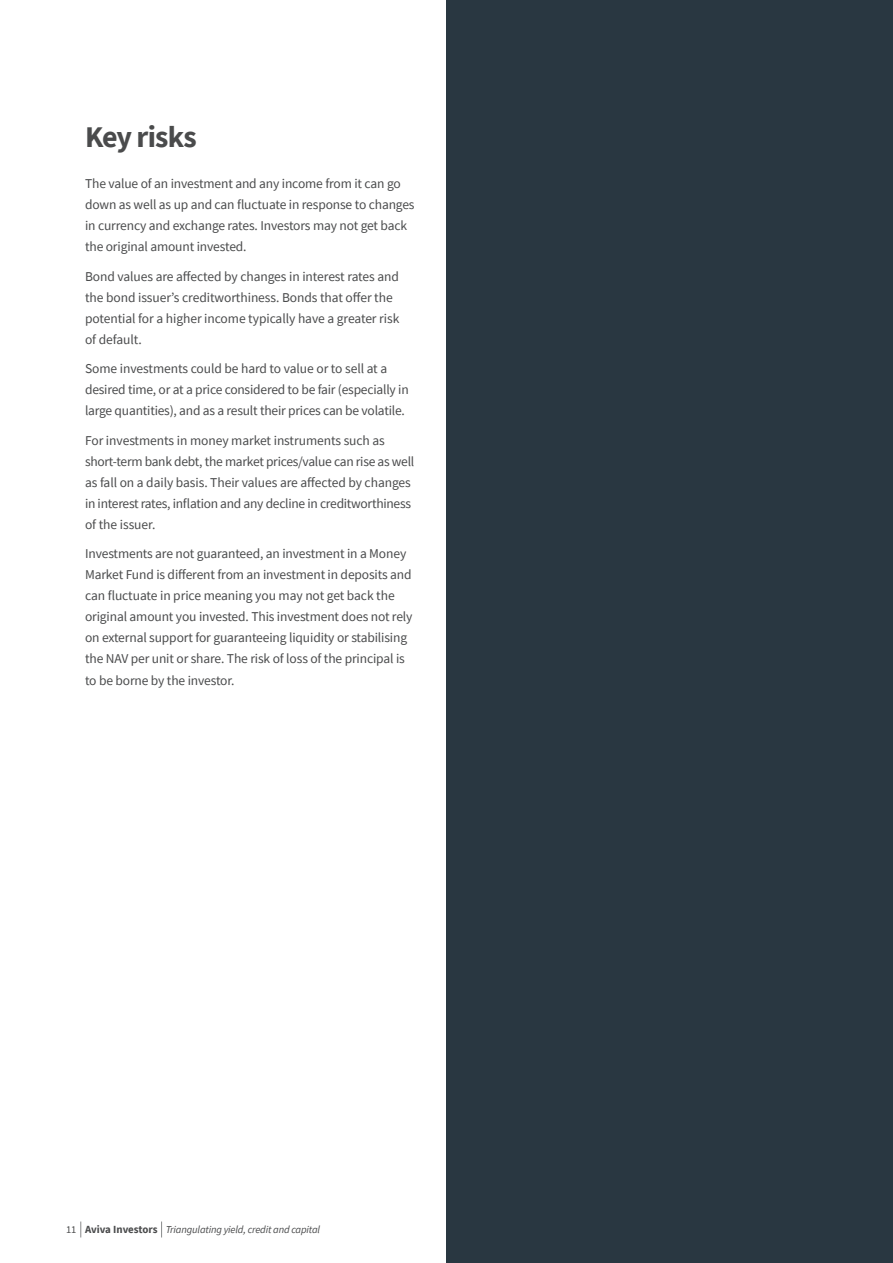
<style>
.page{position:relative;width:893px;height:1263px;background:#fff}
.page>*{position:absolute;margin:0;border:0;box-sizing:border-box;transform-origin:0 0}
.t1{font:700 30px "Source Sans Pro";letter-spacing:-.025em;color:#4a4b4c}
.t2{font:13.5px/21px "Source Sans Pro";letter-spacing:-.01em;color:#4a4b4c}
.t3{font:italic 10.5px "Source Sans Pro";letter-spacing:-.015em;color:#4a4b4c}
.s1{font-style:normal}
.s2{font-weight:700;font-style:normal;font-size:10.8px}
</style>
<div class="page">
<svg style="left:80px;top:1221px;width:1px;height:16px"></svg>
<svg style="left:161px;top:1221px;width:1px;height:16px"></svg>
<div style="left:446px;top:0;width:447px;height:1263px;background:#293741"></div>
<h1 class="t1" style="left:85px;top:117px;width:113px">Key risks</h1>
<p class="t2" style="left:85px;top:173px;width:331px">The value of an investment and any income from it can go down as well as up and can fluctuate in response to changes in currency and exchange rates. Investors may not get back the original amount invested.</p>
<p class="t2" style="left:85px;top:266px;width:316px">Bond values are affected by changes in interest rates and the bond issuer’s creditworthiness. Bonds that offer the potential for a higher income typically have a greater risk of default.</p>
<p class="t2" style="left:85px;top:358px;width:325px">Some investments could be hard to value or to sell at a desired time, or at a price considered to be fair (especially in large quantities), and as a result their prices can be volatile.</p>
<p class="t2" style="left:85px;top:430px;width:331px">For investments in money market instruments such as short-term bank debt, the market prices/value can rise as well as fall on a daily basis. Their values are affected by changes in interest rates, inflation and any decline in creditworthiness of the issuer.</p>
<p class="t2" style="left:85px;top:543px;width:329px">Investments are not guaranteed, an investment in a Money Market Fund is different from an investment in deposits and can fluctuate in price meaning you may not get back the original amount you invested. This investment does not rely on external support for guaranteeing liquidity or stabilising the NAV per unit or share. The risk of loss of the principal is to be borne by the investor.</p>
<p class="t3" style="left:66px;top:1223px;width:255px"><span class="s1">11</span> <span class="s2">Aviva Investors</span> Triangulating yield, credit and capital</p>
</div>
